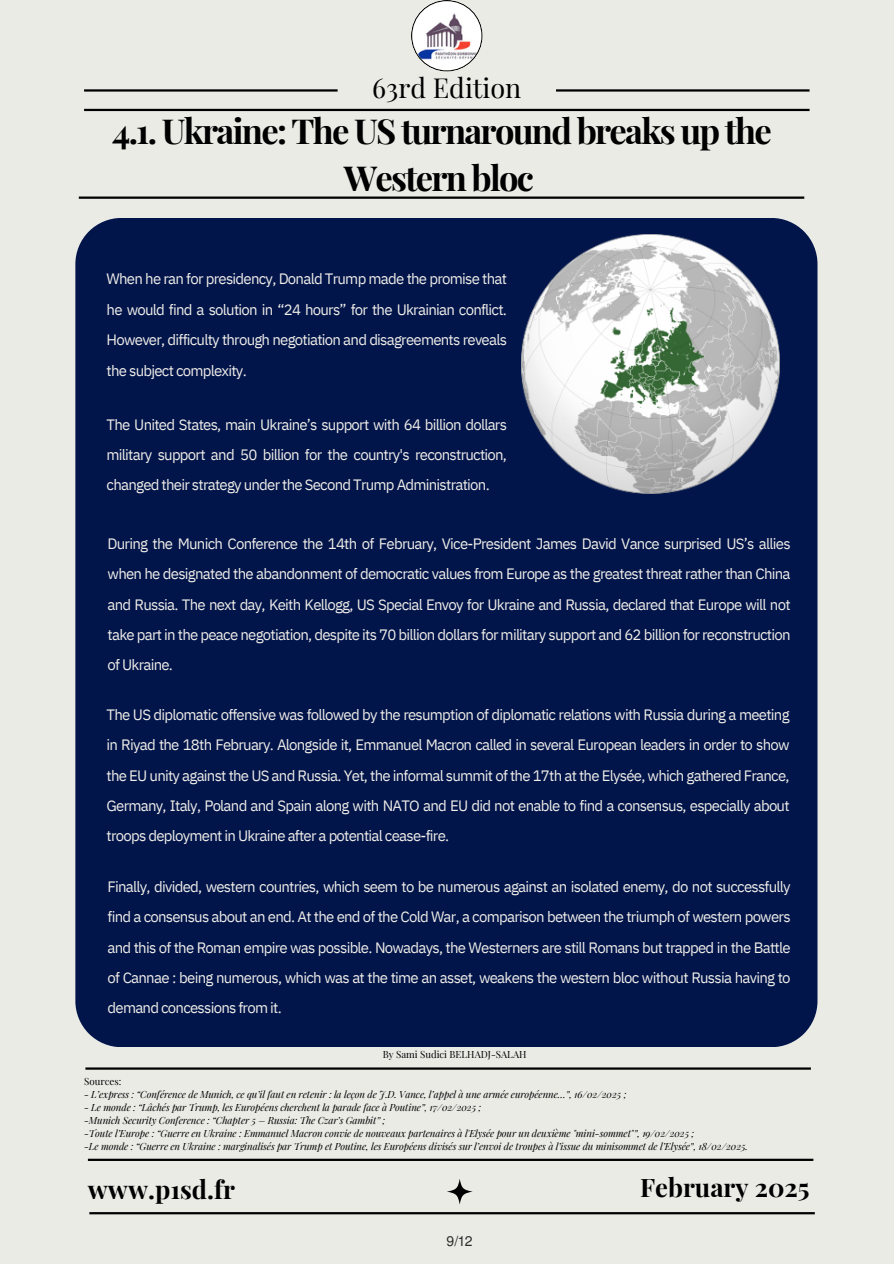
<style>
.page{position:relative;width:894px;height:1264px;background:#fff}
.page>*{position:absolute;margin:0;border:0;box-sizing:border-box;transform-origin:0 0}
.t1{font:700 34.5px/47.2px "Playfair Display";letter-spacing:-.05em;color:#000;text-align:center}
.t2{font:27px "Playfair Display";color:#000}
.t3{font:700 25.5px "Playfair Display";color:#000}
.t4{font:15px/30.3px "IBM Plex Sans";letter-spacing:-.05em;color:#f0ede8;text-align:justify}
.t5{font:13.95px "Mukti";color:#2b2b2b}
.t6{font:italic 9.75px "Playfair Display";letter-spacing:-.01em;color:#000}
.t7{font:9.75px "Playfair Display";color:#000}
</style>
<div class="page">
<div style="left:0;top:0;width:893px;height:1263px;background:#ebebe6"></div>
<hr style="left:85px;top:1067px;width:725px;height:2px;background:#000">
<hr style="left:89px;top:1212px;width:725px;height:2px;background:#000">
<hr style="left:88px;top:1158px;width:725px;height:2px;background:#000">
<div style="left:75px;top:218px;width:742px;height:828px;background:#01154b"></div>
<hr style="left:84px;top:109px;width:725px;height:2px;background:#000">
<hr style="left:79px;top:196px;width:725px;height:3px;background:#000">
<img style="left:521px;top:234px;width:258px;height:259px">
<svg style="left:446px;top:1178px;width:26px;height:26px"></svg>
<svg style="left:411px;top:0;width:71px;height:72px"></svg>
<hr style="left:84px;top:89px;width:253px;height:3px;background:#000">
<hr style="left:556px;top:89px;width:253px;height:3px;background:#000">
<p class="t2" style="left:372px;top:68px;width:150px">63rd Edition</p>
<h3 class="t1" style="left:112px;top:106px;width:661px">4.1. Ukraine: The US turnaround breaks up the<br>Western bloc</h3>
<h1 class="t4" style="left:107px;top:263px;width:402px">When he ran for presidency, Donald Trump made the promise that he would find a solution in “24 hours” for the Ukrainian conflict.<br>However, difficulty through negotiation and disagreements reveals the subject complexity.</h1>
<h5 class="t4" style="left:107px;top:409px;width:402px">The United States, main Ukraine’s support with 64 billion dollars military support and 50 billion for the country's reconstruction, changed their strategy under the Second Trump Administration.</h5>
<p class="t4" style="left:107px;top:528px;width:684px">During the Munich Conference the 14th of February, Vice-President James David Vance surprised US’s allies when he designated the abandonment of democratic values from Europe as the greatest threat rather than China and Russia. The next day, Keith Kellogg, US Special Envoy for Ukraine and Russia, declared that Europe will not take part in the peace negotiation, despite its 70 billion dollars for military support and 62 billion for reconstruction of Ukraine.</p>
<h5 class="t4" style="left:107px;top:699px;width:684px">The US diplomatic offensive was followed by the resumption of diplomatic relations with Russia during a meeting in Riyad the 18th February. Alongside it, Emmanuel Macron called in several European leaders in order to show the EU unity against the US and Russia. Yet, the informal summit of the 17th at the Elysée, which gathered France, Germany, Italy, Poland and Spain along with NATO and EU did not enable to find a consensus, especially about troops deployment in Ukraine after a potential cease-fire.</h5>
<p class="t4" style="left:107px;top:871px;width:684px">Finally, divided, western countries, which seem to be numerous against an isolated enemy, do not successfully find a consensus about an end. At the end of the Cold War, a comparison between the triumph of western powers and this of the Roman empire was possible. Nowadays, the Westerners are still Romans but trapped in the Battle of Cannae : being numerous, which was at the time an asset, weakens the western bloc without Russia having to demand concessions from it.</p>
<h5 class="t7" style="left:382px;top:1047px;width:145px">By Sami Sudici BELHADJ-SALAH</h5>
<h5 class="t7" style="left:84px;top:1074px;width:39px">Sources:</h5>
<h5 class="t6" style="left:84px;top:1087px;width:543px">- L’express : “Conférence de Munich, ce qu’il faut en retenir : la leçon de J.D. Vance, l’appel à une armée européenne…”, 16/02/2025 ;</h5>
<p class="t6" style="left:84px;top:1100px;width:398px">- Le monde : “Lâchés par Trump, les Européens cherchent la parade face à Poutine”, 17/02/2025 ;</p>
<p class="t6" style="left:84px;top:1113px;width:302px">-Munich Security Conference : “Chapter 5 – Russia: The Czar’s Gambit” ;</p>
<p class="t6" style="left:84px;top:1126px;width:611px">-Toute l’Europe : “Guerre en Ukraine : Emmanuel Macron convie de nouveaux partenaires à l'Elysée pour un deuxième "mini-sommet"”, 19/02/2025 ;</p>
<p class="t6" style="left:84px;top:1139px;width:665px">-Le monde : “Guerre en Ukraine : marginalisés par Trump et Poutine, les Européens divisés sur l’envoi de troupes à l’issue du minisommet de l’Elysée”, 18/02/2025.</p>
<p class="t3" style="left:88px;top:1171px;width:148px">www.p1sd.fr</p>
<p class="t3" style="left:640px;top:1169px;width:171px">February 2025</p>
<p class="t5" style="left:446px;top:1230px;width:27px">9/12</p>
</div>
